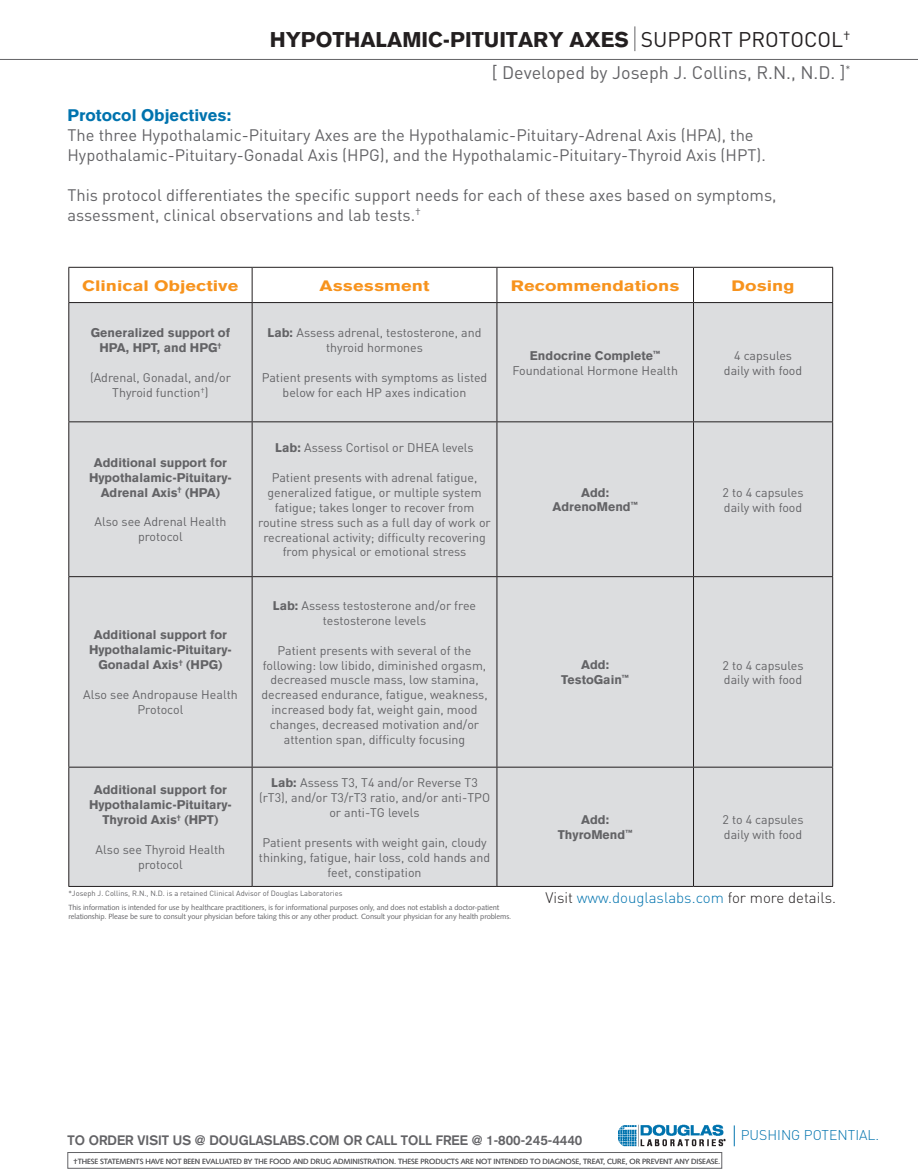
<style>
.page{position:relative;width:918px;height:1175px;background:#fff}
.page>*{position:absolute;margin:0;border:0;box-sizing:border-box;transform-origin:0 0}
._01Product_Name{font:900 21px "Akzidenz Grotesk";color:#231f20}
._01Product_Name-2{font:18px "DIN";color:#636366}
._04Formula_Count_Pri{font:16.5px/19.8px "DIN";color:#636366}
._04Formula_Count_Pri-2{font:900 16.5px "Akzidenz Grotesk";color:#0073ae}
._05_e__Daily_Value{font:300 15px "DIN";color:#231f20}
.t1{font:900 14.85px "Akzidenz Grotesk";color:#f7931d;scale:1.23 1}
.t2{font:300 13.95px "DIN";color:#0073ae}
.t3{font:700 13.5px "Akzidenz Grotesk";color:#636366}
.t4{font:12.45px/14.9px "DIN";color:#636366;text-align:center}
.t5{font:900 12.45px/14.9px "Akzidenz Grotesk";color:#636366;text-align:center}
.Folio_Left{font:7.5px/9px "Syntax";letter-spacing:-.01em;color:#636366}
.t6{font:7.5px "DIN";color:#636366}
.s1{font-family:"DIN";font-weight:400}
.s2{font-family:"Akzidenz Grotesk";font-weight:900}
.s3{color:#0073ae}
</style>
<div class="page">
<div style="left:68px;top:1152px;width:654px;height:16px;border:1px solid #636366"></div>
<img style="left:619px;top:1124px;width:107px;height:23px">
<svg style="left:734px;top:1125px;width:1px;height:21px"></svg>
<hr style="left:0;top:59px;width:918px;height:1px;background:#636366">
<svg style="left:635px;top:26px;width:1px;height:25px"></svg>
<div style="left:69px;top:303px;width:763px;height:583px;background:#dcdddf"></div>
<hr style="left:68px;top:303px;width:1px;height:118px;background:#231f20">
<hr style="left:252px;top:303px;width:1px;height:118px;background:#231f20">
<hr style="left:497px;top:303px;width:1px;height:118px;background:#231f20">
<hr style="left:693px;top:303px;width:1px;height:118px;background:#231f20">
<hr style="left:832px;top:303px;width:1px;height:118px;background:#231f20">
<hr style="left:68px;top:421px;width:184px;height:1px;background:#231f20">
<hr style="left:68px;top:422px;width:1px;height:154px;background:#231f20">
<hr style="left:252px;top:421px;width:245px;height:1px;background:#231f20">
<hr style="left:252px;top:422px;width:1px;height:154px;background:#231f20">
<hr style="left:497px;top:421px;width:197px;height:1px;background:#231f20">
<hr style="left:497px;top:422px;width:1px;height:154px;background:#231f20">
<hr style="left:694px;top:421px;width:139px;height:1px;background:#231f20">
<hr style="left:693px;top:422px;width:1px;height:154px;background:#231f20">
<hr style="left:832px;top:422px;width:1px;height:154px;background:#231f20">
<hr style="left:68px;top:576px;width:184px;height:1px;background:#231f20">
<hr style="left:68px;top:577px;width:1px;height:189px;background:#231f20">
<hr style="left:252px;top:576px;width:245px;height:1px;background:#231f20">
<hr style="left:252px;top:577px;width:1px;height:189px;background:#231f20">
<hr style="left:497px;top:576px;width:197px;height:1px;background:#231f20">
<hr style="left:497px;top:577px;width:1px;height:189px;background:#231f20">
<hr style="left:694px;top:576px;width:139px;height:1px;background:#231f20">
<hr style="left:693px;top:577px;width:1px;height:189px;background:#231f20">
<hr style="left:832px;top:577px;width:1px;height:189px;background:#231f20">
<hr style="left:68px;top:766px;width:184px;height:1px;background:#231f20">
<hr style="left:68px;top:767px;width:1px;height:119px;background:#231f20">
<hr style="left:252px;top:766px;width:245px;height:1px;background:#231f20">
<hr style="left:252px;top:767px;width:1px;height:119px;background:#231f20">
<hr style="left:497px;top:766px;width:197px;height:1px;background:#231f20">
<hr style="left:497px;top:767px;width:1px;height:119px;background:#231f20">
<hr style="left:694px;top:766px;width:139px;height:1px;background:#231f20">
<hr style="left:693px;top:767px;width:1px;height:119px;background:#231f20">
<hr style="left:832px;top:767px;width:1px;height:119px;background:#231f20">
<hr style="left:68px;top:886px;width:184px;height:1px;background:#231f20">
<hr style="left:252px;top:886px;width:245px;height:1px;background:#231f20">
<hr style="left:497px;top:886px;width:197px;height:1px;background:#231f20">
<hr style="left:694px;top:886px;width:139px;height:1px;background:#231f20">
<hr style="left:68px;top:267px;width:184px;height:1px;background:#231f20">
<hr style="left:68px;top:268px;width:1px;height:34px;background:#231f20">
<hr style="left:252px;top:267px;width:245px;height:1px;background:#231f20">
<hr style="left:252px;top:268px;width:1px;height:34px;background:#231f20">
<hr style="left:497px;top:267px;width:197px;height:1px;background:#231f20">
<hr style="left:497px;top:268px;width:1px;height:34px;background:#231f20">
<hr style="left:694px;top:267px;width:139px;height:1px;background:#231f20">
<hr style="left:693px;top:268px;width:1px;height:34px;background:#231f20">
<hr style="left:832px;top:268px;width:1px;height:34px;background:#231f20">
<hr style="left:68px;top:302px;width:184px;height:1px;background:#231f20">
<hr style="left:252px;top:302px;width:245px;height:1px;background:#231f20">
<hr style="left:497px;top:302px;width:197px;height:1px;background:#231f20">
<hr style="left:694px;top:302px;width:139px;height:1px;background:#231f20">
<p class="_01Product_Name" style="left:270px;top:27px;width:582px">HYPOTHALAMIC-PITUITARY AXES <span class="s1">SUPPORT PROTOCOL</span><sup>†</sup></p>
<p class="_01Product_Name-2" style="left:492px;top:62px;width:360px">[ Developed by Joseph J. Collins, R.N., N.D. ]<sup>*</sup></p>
<p class="_04Formula_Count_Pri-2" style="left:68px;top:106px;width:165px">Protocol Objectives:</p>
<p class="_04Formula_Count_Pri" style="left:68px;top:125px;width:700px">The three Hypothalamic-Pituitary Axes are the Hypothalamic-Pituitary-Adrenal Axis (HPA), the<br>Hypothalamic-Pituitary-Gonadal Axis (HPG), and the Hypothalamic-Pituitary-Thyroid Axis (HPT).</p>
<p class="_04Formula_Count_Pri" style="left:68px;top:184px;width:711px">This protocol differentiates the specific support needs for each of these axes based on symptoms, assessment, clinical observations and lab tests.<sup>†</sup></p>
<p class="t1" style="left:82px;top:276px;width:129px">Clinical Objective</p>
<p class="t1" style="left:320px;top:276px;width:91px">Assessment</p>
<p class="t1" style="left:511px;top:276px;width:139px">Recommendations</p>
<p class="t1" style="left:732px;top:276px;width:53px">Dosing</p>
<p class="t5" style="left:91px;top:325px;width:141px">Generalized support of<br>HPA, HPT, and HPG<sup>†</sup></p>
<p class="t4" style="left:90px;top:370px;width:142px">(Adrenal, Gonadal, and/or<br>Thyroid function<sup>†</sup>)</p>
<p class="t4" style="left:268px;top:325px;width:215px"><span class="s2">Lab:</span> Assess adrenal, testosterone, and thyroid hormones</p>
<p class="t4" style="left:262px;top:370px;width:227px">Patient presents with symptoms as listed below for each HP axes indication</p>
<p class="t4" style="left:512px;top:348px;width:167px"><span class="s2">Endocrine Complete</span><sup>™<br></sup>Foundational Hormone Health</p>
<p class="t4" style="left:724px;top:348px;width:80px">4 capsules daily with food</p>
<p class="t5" style="left:89px;top:455px;width:144px">Additional support for<br>Hypothalamic-Pituitary-<br>Adrenal Axis<sup>†</sup> (HPA)</p>
<p class="t4" style="left:95px;top:514px;width:133px">Also see Adrenal Health protocol</p>
<p class="t5" style="left:89px;top:627px;width:144px">Additional support for<br>Hypothalamic-Pituitary-<br>Gonadal Axis<sup>†</sup> (HPG)</p>
<p class="t4" style="left:83px;top:687px;width:156px">Also see Andropause Health<br>Protocol</p>
<p class="t5" style="left:89px;top:782px;width:144px">Additional support for<br>Hypothalamic-Pituitary-<br>Thyroid Axis<sup>†</sup> (HPT)</p>
<p class="t4" style="left:96px;top:841px;width:131px">Also see Thyroid Health protocol</p>
<p class="t4" style="left:275px;top:440px;width:200px"><span class="s2">Lab:</span> Assess Cortisol or DHEA levels</p>
<p class="t4" style="left:258px;top:470px;width:234px">Patient presents with adrenal fatigue, generalized fatigue, or multiple system fatigue; takes longer to recover from routine stress such as a full day of work or recreational activity; difficulty recovering from physical or emotional stress</p>
<p class="t4" style="left:273px;top:598px;width:205px"><span class="s2">Lab:</span> Assess testosterone and/or free testosterone levels</p>
<p class="t4" style="left:261px;top:642px;width:228px">Patient presents with several of the following: low libido, diminished orgasm, decreased muscle mass, low stamina, decreased endurance, fatigue, weakness, increased body fat, weight gain, mood changes, decreased motivation and/or attention span, difficulty focusing</p>
<p class="t4" style="left:259px;top:775px;width:233px"><span class="s2">Lab:</span> Assess T3, T4 and/or Reverse T3 (rT3), and/or T3/rT3 ratio, and/or anti-TPO or anti-TG levels</p>
<p class="t4" style="left:259px;top:834px;width:233px">Patient presents with weight gain, cloudy thinking, fatigue, hair loss, cold hands and feet, constipation</p>
<p class="t6" style="left:68px;top:888px;width:276px">*Joseph J. Collins, R.N., N.D. is a retained Clinical Advisor of Douglas Laboratories</p>
<p class="Folio_Left" style="left:68px;top:902px;width:444px">This information is intended for use by healthcare practitioners, is for informational purposes only, and does not establish a doctor-patient relationship. Please be sure to consult your physician before taking this or any other product. Consult your physician for any health problems.</p>
<p class="t5" style="left:581px;top:484px;width:30px">Add:</p>
<p class="t5" style="left:552px;top:499px;width:87px">AdrenoMend<sup>™</sup></p>
<p class="t4" style="left:722px;top:484px;width:83px;text-align:left">2 to 4 capsules daily with food</p>
<p class="t5" style="left:581px;top:657px;width:30px">Add:</p>
<p class="t5" style="left:561px;top:672px;width:69px">TestoGain<sup>™</sup></p>
<p class="t4" style="left:722px;top:657px;width:83px;text-align:left">2 to 4 capsules daily with food</p>
<p class="t5" style="left:581px;top:812px;width:30px">Add:</p>
<p class="t5" style="left:558px;top:827px;width:76px">ThyroMend<sup>™</sup></p>
<p class="t4" style="left:722px;top:812px;width:83px;text-align:left">2 to 4 capsules daily with food</p>
<p class="_05_e__Daily_Value" style="left:545px;top:888px;width:292px">Visit <span class="s3">www.douglaslabs.com</span> for more details.</p>
<p class="t3" style="left:68px;top:1132px;width:516px">TO ORDER VISIT US @ DOUGLASLABS.COM OR CALL TOLL FREE @ 1-800-245-4440</p>
<p class="t2" style="left:741px;top:1126px;width:140px">PUSHING POTENTIAL.</p>
<p class="Folio_Left" style="left:74px;top:1157px;width:648px">†THESE STATEMENTS HAVE NOT BEEN EVALUATED BY THE FOOD AND DRUG ADMINISTRATION. THESE PRODUCTS ARE NOT INTENDED TO DIAGNOSE, TREAT, CURE, OR PREVENT ANY DISEASE.</p>
</div>
